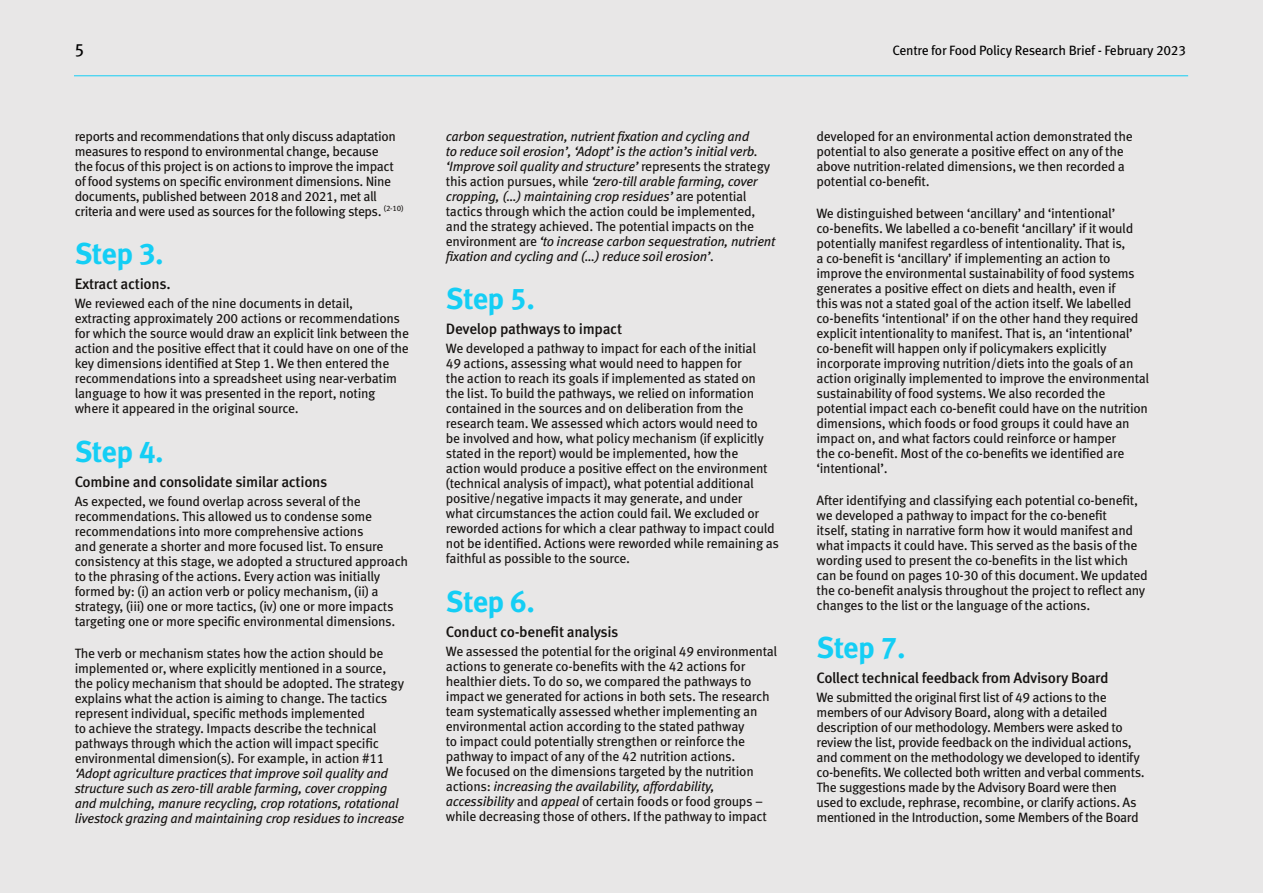
<style>
.page{position:relative;width:1263px;height:893px;background:#e8e7e7}
.page>*{position:absolute;margin:0;border:0;box-sizing:border-box;transform-origin:0 0}
.t1{font:700 30px "Meta Pro";letter-spacing:-.02em;color:#14cef5}
.t2{font:18px "Meta Pro";color:#000}
.t3{font:500 15px "Meta Pro";letter-spacing:-.02em;color:#151210}
.t4{font:13.5px/15px "Meta Pro";letter-spacing:-.02em;color:#151210}
.t5{font:italic 13.5px/15px "Meta Pro";letter-spacing:-.02em;color:#151210}
.t6{font:13.5px "Meta Pro";letter-spacing:-.02em;color:#000}
.s1{font-style:normal}
.s2{font-style:italic}
</style>
<div class="page">
<hr style="left:74px;top:75px;width:1114px;height:1px;background:#14cef5">
<h2 class="t2" style="left:74px;top:36px;width:12px">5</h2>
<p class="t6" style="left:892px;top:39px;width:295px">Centre for Food Policy Research Brief - February 2023</p>
<p class="t4" style="left:75px;top:127px;width:330px">reports and recommendations that only discuss adaptation measures to respond to environmental change, because<br>the focus of this project is on actions to improve the impact of food systems on specific environment dimensions. Nine documents, published between 2018 and 2021, met all criteria and were used as sources for the following steps. <sup>(2-10)</sup></p>
<h1 class="t1" style="left:75px;top:230px;width:91px">Step 3.</h1>
<p class="t3" style="left:75px;top:272px;width:97px">Extract actions.</p>
<p class="t4" style="left:75px;top:295px;width:336px">We reviewed each of the nine documents in detail, extracting approximately 200 actions or recommendations for which the source would draw an explicit link between the action and the positive effect that it could have on one of the key dimensions identified at Step 1. We then entered the recommendations into a spreadsheet using near-verbatim language to how it was presented in the report, noting where it appeared in the original source.</p>
<h1 class="t1" style="left:75px;top:428px;width:91px">Step 4.</h1>
<p class="t3" style="left:75px;top:470px;width:254px">Combine and consolidate similar actions</p>
<p class="t4" style="left:75px;top:493px;width:335px">As expected, we found overlap across several of the recommendations. This allowed us to condense some recommendations into more comprehensive actions<br>and generate a shorter and more focused list. To ensure consistency at this stage, we adopted a structured approach to the phrasing of the actions. Every action was initially formed by: (i) an action verb or policy mechanism, (ii) a strategy, (iii) one or more tactics, (iv) one or more impacts targeting one or more specific environmental dimensions.</p>
<p class="t4" style="left:75px;top:645px;width:331px">The verb or mechanism states how the action should be implemented or, where explicitly mentioned in a source, the policy mechanism that should be adopted. The strategy explains what the action is aiming to change. The tactics represent individual, specific methods implemented<br>to achieve the strategy. Impacts describe the technical pathways through which the action will impact specific environmental dimension(s). For example, in action #11</p>
<p class="t5" style="left:75px;top:765px;width:331px">‘Adopt agriculture practices that improve soil quality and structure such as zero-till arable farming, cover cropping and mulching, manure recycling, crop rotations, rotational livestock grazing and maintaining crop residues to increase</p>
<p class="t5" style="left:446px;top:127px;width:331px">carbon sequestration, nutrient fixation and cycling and<br>to reduce soil erosion’, ‘Adopt’ is the action’s initial verb. ‘Improve soil quality and structure’ <span class="s1">represents the strategy this action pursues, while</span> ‘zero-till arable farming, cover cropping, (…) maintaining crop residues’ <span class="s1">are potential tactics through which the action could be implemented, and the strategy achieved. The potential impacts on the environment are</span> ‘to increase carbon sequestration, nutrient fixation and cycling and (…) reduce soil erosion’.</p>
<h1 class="t1" style="left:446px;top:275px;width:91px">Step 5.</h1>
<p class="t3" style="left:446px;top:317px;width:178px">Develop pathways to impact</p>
<p class="t4" style="left:446px;top:340px;width:335px">We developed a pathway to impact for each of the initial<br>49 actions, assessing what would need to happen for<br>the action to reach its goals if implemented as stated on<br>the list. To build the pathways, we relied on information contained in the sources and on deliberation from the research team. We assessed which actors would need to<br>be involved and how, what policy mechanism (if explicitly stated in the report) would be implemented, how the<br>action would produce a positive effect on the environment (technical analysis of impact), what potential additional positive/negative impacts it may generate, and under<br>what circumstances the action could fail. We excluded or reworded actions for which a clear pathway to impact could not be identified. Actions were reworded while remaining as faithful as possible to the source.</p>
<h1 class="t1" style="left:446px;top:578px;width:91px">Step 6.</h1>
<p class="t3" style="left:446px;top:620px;width:174px">Conduct co-benefit analysis</p>
<p class="t4" style="left:446px;top:643px;width:333px">We assessed the potential for the original 49 environmental actions to generate co-benefits with the 42 actions for healthier diets. To do so, we compared the pathways to impact we generated for actions in both sets. The research team systematically assessed whether implementing an environmental action according to the stated pathway<br>to impact could potentially strengthen or reinforce the pathway to impact of any of the 42 nutrition actions.<br>We focused on the dimensions targeted by the nutrition actions: <span class="s2">increasing the availability, affordability, accessibility</span> and <span class="s2">appeal</span> of certain foods or food groups – while decreasing those of others. If the pathway to impact</p>
<p class="t4" style="left:816px;top:127px;width:318px">developed for an environmental action demonstrated the potential to also generate a positive effect on any of the above nutrition-related dimensions, we then recorded a potential co-benefit.</p>
<p class="t4" style="left:816px;top:204px;width:334px">We distinguished between ‘ancillary’ and ‘intentional’ co-benefits. We labelled a co-benefit ‘ancillary’ if it would potentially manifest regardless of intentionality. That is,<br>a co-benefit is ‘ancillary’ if implementing an action to improve the environmental sustainability of food systems generates a positive effect on diets and health, even if<br>this was not a stated goal of the action itself. We labelled co-benefits ‘intentional’ if on the other hand they required explicit intentionality to manifest. That is, an ‘intentional’ co-benefit will happen only if policymakers explicitly incorporate improving nutrition/diets into the goals of an action originally implemented to improve the environmental sustainability of food systems. We also recorded the potential impact each co-benefit could have on the nutrition dimensions, which foods or food groups it could have an impact on, and what factors could reinforce or hamper<br>the co-benefit. Most of the co-benefits we identified are ‘intentional’.</p>
<p class="t4" style="left:816px;top:491px;width:333px">After identifying and classifying each potential co-benefit, we developed a pathway to impact for the co-benefit<br>itself, stating in narrative form how it would manifest and what impacts it could have. This served as the basis of the wording used to present the co-benefits in the list which can be found on pages 10-30 of this document. We updated the co-benefit analysis throughout the project to reflect any changes to the list or the language of the actions.</p>
<h1 class="t1" style="left:816px;top:624px;width:91px">Step 7.</h1>
<p class="t3" style="left:816px;top:666px;width:293px">Collect technical feedback from Advisory Board</p>
<p class="t4" style="left:816px;top:689px;width:330px">We submitted the original first list of 49 actions to the members of our Advisory Board, along with a detailed description of our methodology. Members were asked to review the list, provide feedback on the individual actions, and comment on the methodology we developed to identify co-benefits. We collected both written and verbal comments.<br>The suggestions made by the Advisory Board were then used to exclude, rephrase, recombine, or clarify actions. As mentioned in the Introduction, some Members of the Board</p>
</div>
